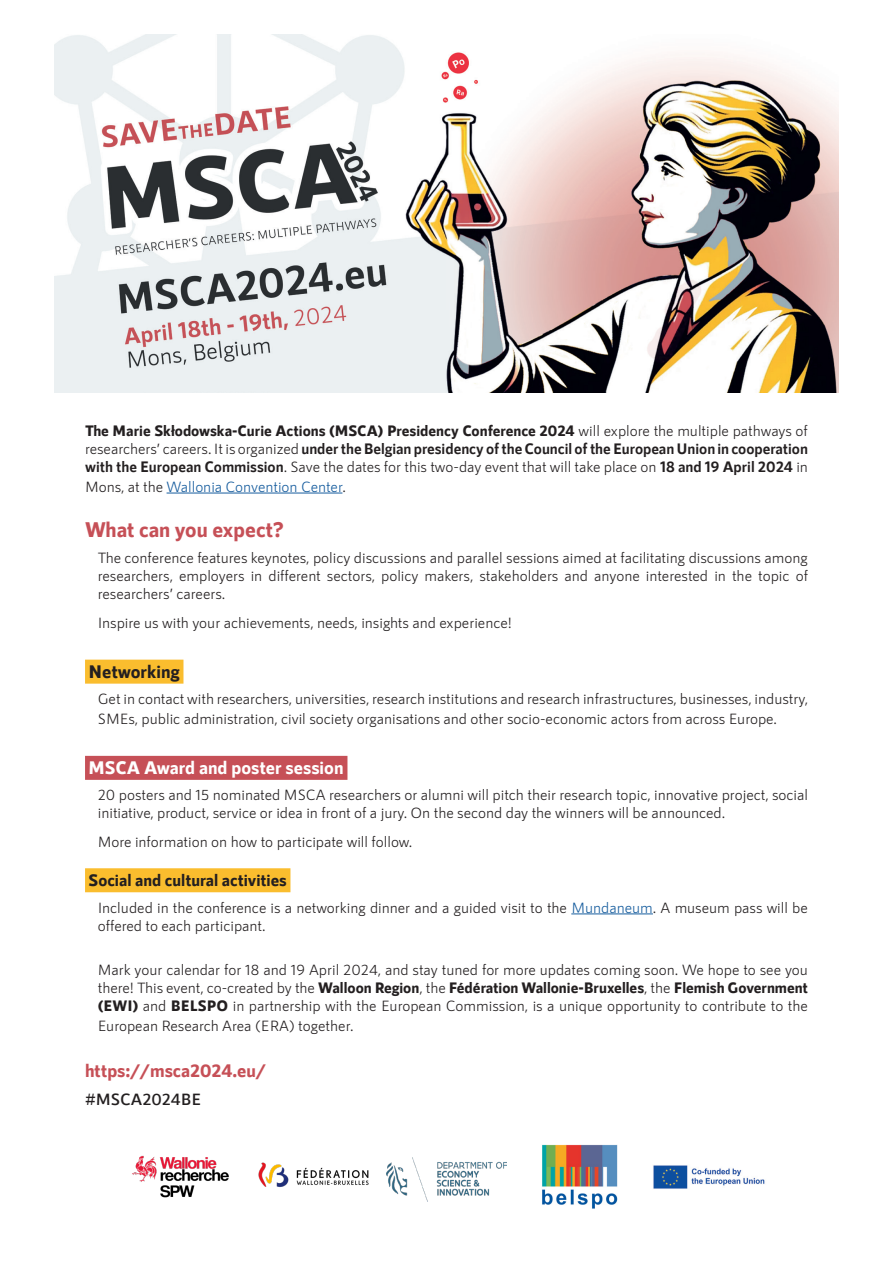
<style>
.page{position:relative;width:893px;height:1263px;background:#fff}
.page>*{position:absolute;margin:0;border:0;box-sizing:border-box;transform-origin:0 0}
.t1{font:800 21px "RNS Sanz";color:#c65057}
.t2{font:800 18px "RNS Sanz";color:#fff}
.t3{font:800 18px "RNS Sanz";color:#c65057}
.t4{font:800 18px "RNS Sanz";color:#231f20}
.t5{font:800 16.5px "RNS Sanz";color:#231f20}
.t6{font:600 16.5px "RNS Sanz";color:#231f20}
.t7{font:15px/18px "RNS Sanz";color:#231f20;text-align:justify}
.t8{font:15px "RNS Sanz";color:#175d9e}
.s1{font-weight:800}
.s2{font-weight:700}
.s3{color:#231f20}
.s4{color:#175d9e}
</style>
<div class="page">
<img style="left:54px;top:34px;width:785px;height:359px">
<hr style="left:167px;top:493px;width:175px;height:1px;background:#175d9e">
<div style="left:85px;top:660px;width:98px;height:24px;background:#fabd2e"></div>
<div style="left:85px;top:756px;width:262px;height:24px;background:#c65057"></div>
<div style="left:85px;top:868px;width:205px;height:24px;background:#fabd2e"></div>
<hr style="left:571px;top:913px;width:82px;height:1px;background:#175d9e">
<img style="left:132px;top:1155px;width:97px;height:43px">
<img style="left:258px;top:1162px;width:111px;height:25px">
<img style="left:387px;top:1157px;width:119px;height:44px">
<img style="left:542px;top:1145px;width:76px;height:64px">
<img style="left:653px;top:1165px;width:112px;height:24px">
<p class="t7" style="left:85px;top:422px;width:724px"><span class="s1">The Marie Skłodowska-Curie Actions (MSCA) Presidency Conference 2024</span> will explore the multiple pathways of researchers’ careers. It is organized <span class="s2">under the Belgian presidency of the Council of the European Union in cooperation with the European Commission</span>. Save the dates for this two-day event that will take place on <span class="s2">18 and 19 April 2024</span> in</p>
<p class="t8" style="left:85px;top:478px;width:262px"><span class="s3">Mons, at the</span> Wallonia Convention Center<span class="s3">.</span></p>
<p class="t1" style="left:85px;top:517px;width:200px">What can you expect?</p>
<p class="t7" style="left:98px;top:549px;width:712px">The conference features keynotes, policy discussions and parallel sessions aimed at facilitating discussions among researchers, employers in different sectors, policy makers, stakeholders and anyone interested in the topic of researchers’ careers.</p>
<p class="t7" style="left:98px;top:613px;width:416px">Inspire us with your achievements, needs, insights and experience!</p>
<p class="t4" style="left:89px;top:661px;width:93px">Networking</p>
<p class="t7" style="left:98px;top:689px;width:712px;line-height:19.8px">Get in contact with researchers, universities, research institutions and research infrastructures, businesses, industry,<br>SMEs, public administration, civil society organisations and other socio-economic actors from across Europe.</p>
<p class="t2" style="left:89px;top:757px;width:256px">MSCA Award and poster session</p>
<p class="t7" style="left:98px;top:786px;width:712px">20 posters and 15 nominated MSCA researchers or alumni will pitch their research topic, innovative project, social initiative, product, service or idea in front of a jury. On the second day the winners will be announced.</p>
<p class="t7" style="left:98px;top:832px;width:316px">More information on how to participate will follow.</p>
<p class="t5" style="left:89px;top:871px;width:200px">Social and cultural activities</p>
<p class="t7" style="left:98px;top:898px;width:712px">Included in the conference is a networking dinner and a guided visit to the <span class="s4">Mundaneum</span>. A museum pass will be offered to each participant.</p>
<p class="t7" style="left:98px;top:961px;width:712px">Mark your calendar for 18 and 19 April 2024, and stay tuned for more updates coming soon. We hope to see you there! This event, co-created by the <span class="s1">Walloon Region</span>, the <span class="s1">Fédération Wallonie-Bruxelles</span>, the <span class="s1">Flemish Government (EWI)</span> and <span class="s1">BELSPO</span> in partnership with the European Commission, is a unique opportunity to contribute to the</p>
<p class="t7" style="left:98px;top:1017px;width:257px">European Research Area (ERA) together.</p>
<p class="t3" style="left:85px;top:1060px;width:182px">https://msca2024.eu/</p>
<p class="t6" style="left:85px;top:1090px;width:118px">#MSCA2024BE</p>
</div>
